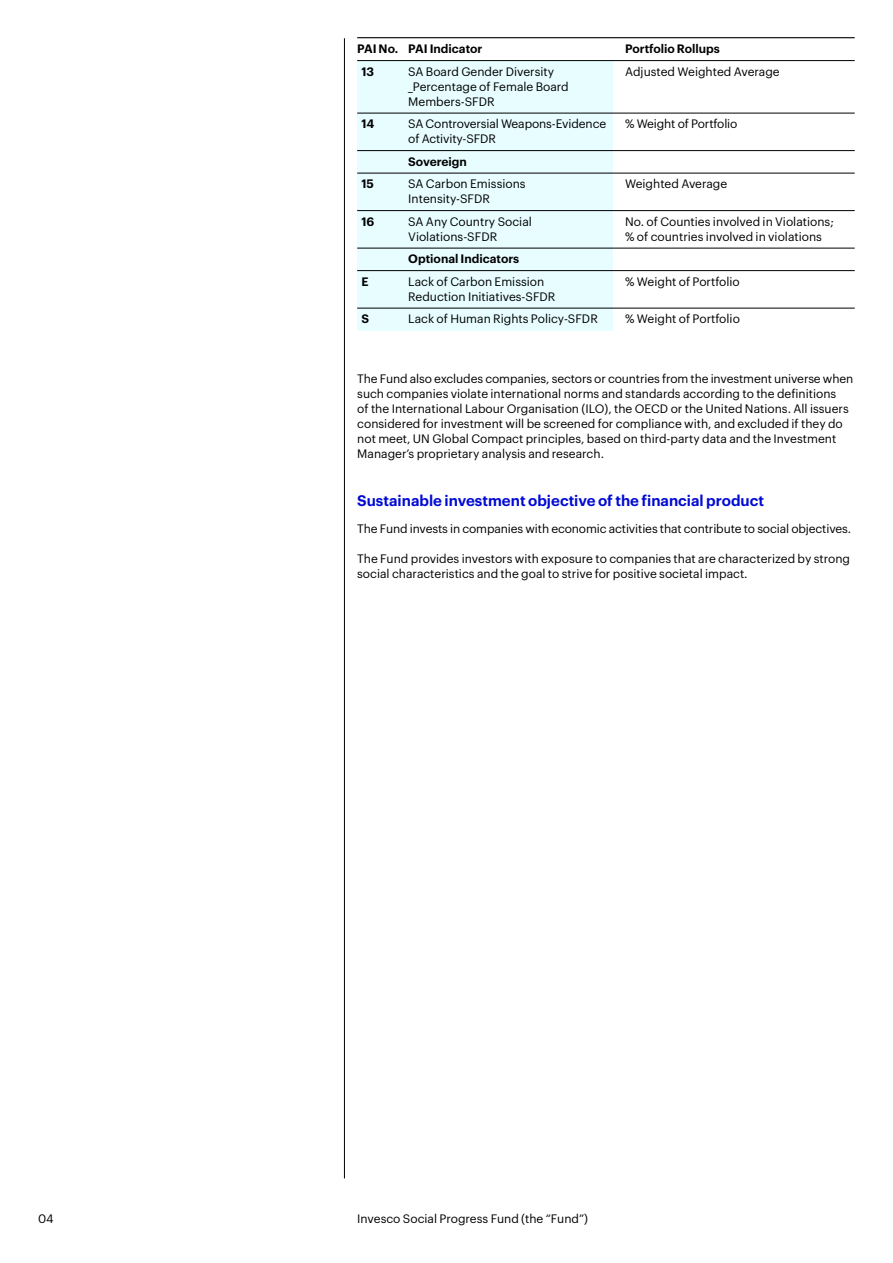
<style>
.page{position:relative;width:893px;height:1263px;background:#fff}
.page>*{position:absolute;margin:0;border:0;box-sizing:border-box;transform-origin:0 0}
.t1{font:600 15px "Graphik";color:#000ad2}
.t2{font:12px/15px "Graphik";color:#000}
.t3{font:600 12px "Graphik";color:#000}
</style>
<div class="page">
<hr style="left:344px;top:38px;width:1px;height:1140px;background:#000">
<div style="left:357px;top:61px;width:255px;height:270px;background:#e7fdff"></div>
<hr style="left:357px;top:37px;width:498px;height:1px;background:#000">
<hr style="left:357px;top:60px;width:498px;height:1px;background:#000">
<hr style="left:357px;top:113px;width:498px;height:1px;background:#000">
<hr style="left:357px;top:150px;width:498px;height:1px;background:#000">
<hr style="left:357px;top:173px;width:498px;height:1px;background:#000">
<hr style="left:357px;top:210px;width:498px;height:1px;background:#000">
<hr style="left:357px;top:248px;width:498px;height:1px;background:#000">
<hr style="left:357px;top:270px;width:498px;height:1px;background:#000">
<hr style="left:357px;top:308px;width:498px;height:1px;background:#000">
<p class="t3" style="left:357px;top:40px;width:127px">PAI No. PAI Indicator</p>
<p class="t3" style="left:625px;top:40px;width:96px">Portfolio Rollups</p>
<p class="t3" style="left:361px;top:62px;width:14px">13</p>
<p class="t2" style="left:408px;top:63px;width:147px">SA Board Gender Diversity</p>
<p class="t2" style="left:625px;top:63px;width:156px">Adjusted Weighted Average</p>
<p class="t2" style="left:408px;top:78px;width:162px">_Percentage of Female Board<br>Members-SFDR</p>
<p class="t3" style="left:361px;top:115px;width:14px">14</p>
<p class="t2" style="left:408px;top:115px;width:199px">SA Controversial Weapons-Evidence</p>
<p class="t2" style="left:625px;top:115px;width:114px">% Weight of Portfolio</p>
<p class="t2" style="left:408px;top:130px;width:89px">of Activity-SFDR</p>
<p class="t3" style="left:408px;top:152px;width:60px">Sovereign</p>
<p class="t3" style="left:361px;top:175px;width:14px">15</p>
<p class="t2" style="left:408px;top:175px;width:119px">SA Carbon Emissions</p>
<p class="t2" style="left:625px;top:175px;width:104px">Weighted Average</p>
<p class="t2" style="left:408px;top:190px;width:83px">Intensity-SFDR</p>
<p class="t3" style="left:361px;top:212px;width:15px">16</p>
<p class="t2" style="left:408px;top:213px;width:125px">SA Any Country Social</p>
<p class="t2" style="left:625px;top:213px;width:210px">No. of Counties involved in Violations;</p>
<p class="t2" style="left:408px;top:228px;width:90px">Violations-SFDR</p>
<p class="t2" style="left:625px;top:228px;width:198px">% of countries involved in violations</p>
<p class="t3" style="left:408px;top:250px;width:113px">Optional Indicators</p>
<p class="t3" style="left:361px;top:272px;width:9px">E</p>
<p class="t2" style="left:408px;top:273px;width:138px">Lack of Carbon Emission</p>
<p class="t2" style="left:625px;top:273px;width:116px">% Weight of Portfolio</p>
<p class="t2" style="left:408px;top:288px;width:149px">Reduction Initiatives-SFDR</p>
<p class="t3" style="left:361px;top:310px;width:9px">S</p>
<p class="t2" style="left:408px;top:310px;width:191px">Lack of Human Rights Policy-SFDR</p>
<p class="t2" style="left:625px;top:310px;width:116px">% Weight of Portfolio</p>
<p class="t2" style="left:357px;top:370px;width:497px">The Fund also excludes companies, sectors or countries from the investment universe when such companies violate international norms and standards according to the definitions<br>of the International Labour Organisation (ILO), the OECD or the United Nations. All issuers considered for investment will be screened for compliance with, and excluded if they do not meet, UN Global Compact principles, based on third-party data and the Investment Manager’s proprietary analysis and research.</p>
<p class="t1" style="left:357px;top:489px;width:408px">Sustainable investment objective of the financial product</p>
<p class="t2" style="left:357px;top:520px;width:495px">The Fund invests in companies with economic activities that contribute to social objectives.</p>
<p class="t2" style="left:357px;top:550px;width:494px">The Fund provides investors with exposure to companies that are characterized by strong social characteristics and the goal to strive for positive societal impact.</p>
<p class="t2" style="left:38px;top:1210px;width:17px">04</p>
<p class="t2" style="left:357px;top:1210px;width:232px">Invesco Social Progress Fund (the “Fund”)</p>
</div>
